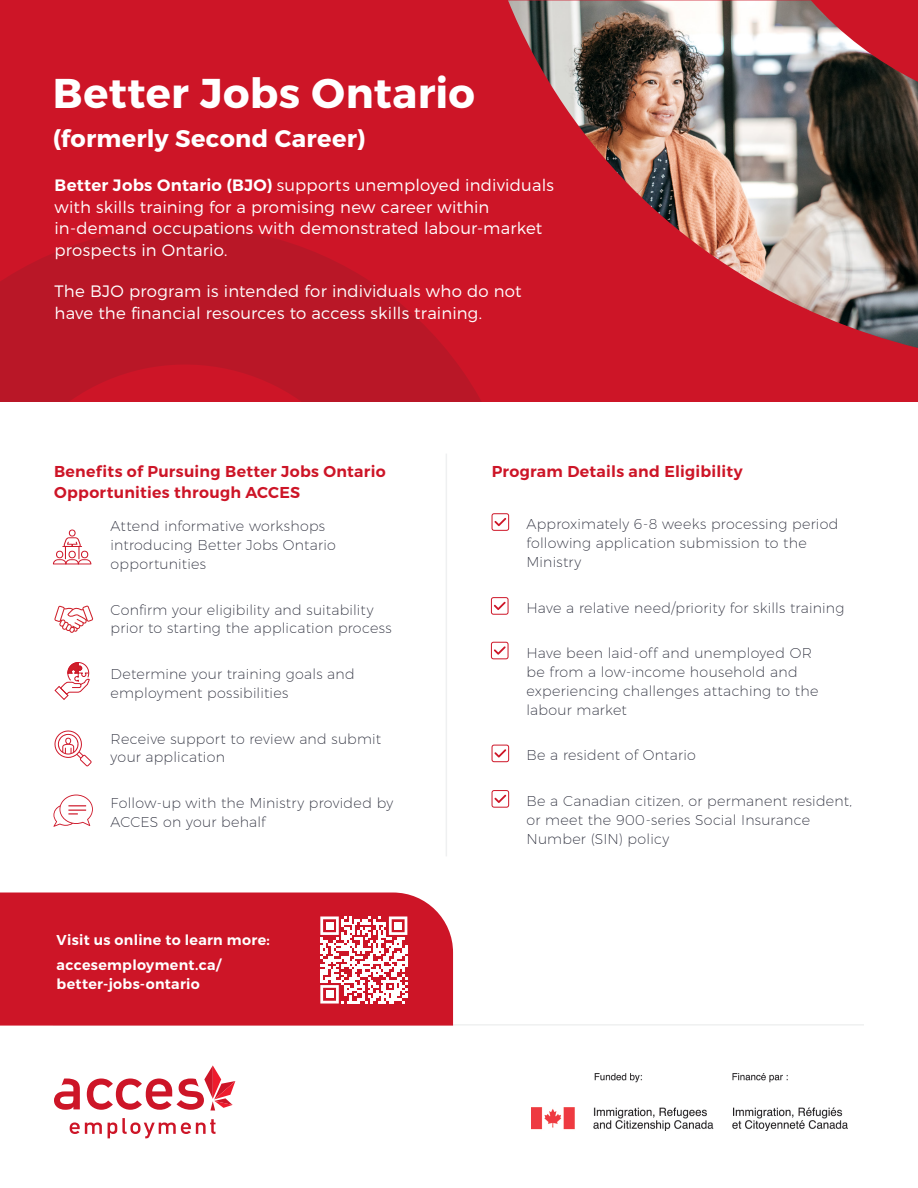
<style>
.page{position:relative;width:918px;height:1188px;background:#fff}
.page>*{position:absolute;margin:0;border:0;box-sizing:border-box;transform-origin:0 0}
.t1{font:700 41.55px "Montserrat";letter-spacing:.01em;color:#fff}
.t2{font:700 24px "Montserrat";letter-spacing:.01em;color:#fff}
.Body_Copy{font:300 16.5px/21.5px "Montserrat";letter-spacing:.01em;color:#fff}
.t3{font:600 15.75px/21px "Montserrat";letter-spacing:.015em;color:#cd1527}
.Bullets{font:200 14.25px/18.8px "Montserrat";letter-spacing:.015em;color:#292b39}
.CTA2{font:600 14.25px/18.8px "Montserrat";letter-spacing:.02em;color:#fff}
.s1{font-weight:600}
</style>
<div class="page">
<div style="left:0;top:0;width:918px;height:403px;background:#cd1527"></div>
<svg style="left:0;top:226px;width:526px;height:177px;fill:#b91727"></svg>
<img style="left:508px;top:0;width:410px;height:348px">
<svg style="left:54px;top:1078px;width:26px;height:32px"></svg>
<svg style="left:87px;top:1065px;width:148px;height:46px"></svg>
<svg style="left:70px;top:1122px;width:32px;height:12px"></svg>
<svg style="left:108px;top:1118px;width:108px;height:20px"></svg>
<hr style="left:53px;top:1024px;width:811px;height:2px;background:#eff0f1">
<hr style="left:446px;top:454px;width:1px;height:402px;background:#eff0f1">
<svg style="left:492px;top:513px;width:17px;height:18px"></svg>
<svg style="left:491px;top:597px;width:18px;height:18px"></svg>
<svg style="left:491px;top:642px;width:18px;height:17px"></svg>
<svg style="left:53px;top:530px;width:38px;height:34px"></svg>
<div style="left:0;top:893px;width:453px;height:133px;background:#cd1527"></div>
<svg style="left:54px;top:662px;width:36px;height:38px"></svg>
<svg style="left:54px;top:730px;width:38px;height:36px"></svg>
<svg style="left:492px;top:745px;width:17px;height:17px"></svg>
<img style="left:532px;top:1073px;width:315px;height:58px">
<svg style="left:492px;top:790px;width:17px;height:18px"></svg>
<svg style="left:54px;top:606px;width:39px;height:27px"></svg>
<svg style="left:53px;top:795px;width:40px;height:32px"></svg>
<svg style="left:320px;top:916px;width:87px;height:88px"></svg>
<div style="left:326px;top:922px;width:8px;height:8px;background:#fff"></div>
<div style="left:394px;top:922px;width:8px;height:8px;background:#fff"></div>
<div style="left:326px;top:990px;width:8px;height:8px;background:#fff"></div>
<h1 class="t1" style="left:53px;top:67px;width:424px">Better Jobs Ontario</h1>
<h1 class="t2" style="left:53px;top:123px;width:314px">(formerly Second Career)</h1>
<p class="Body_Copy" style="left:55px;top:175px;width:501px"><span class="s1">Better Jobs Ontario (BJO)</span> supports unemployed individuals with skills training for a promising new career within in-demand occupations with demonstrated labour-market prospects in Ontario.</p>
<p class="Body_Copy" style="left:55px;top:281px;width:469px">The BJO program is intended for individuals who do not have the financial resources to access skills training.</p>
<h2 class="t3" style="left:54px;top:461px;width:333px">Benefits of Pursuing Better Jobs Ontario<br>Opportunities through ACCES</h2>
<p class="Bullets" style="left:111px;top:517px;width:227px">Attend informative workshops introducing Better Jobs Ontario opportunities</p>
<p class="Bullets" style="left:111px;top:600px;width:283px">Confirm your eligibility and suitability prior to starting the application process</p>
<p class="Bullets" style="left:111px;top:664px;width:246px">Determine your training goals and employment possibilities</p>
<p class="Bullets" style="left:111px;top:729px;width:272px">Receive support to review and submit your application</p>
<p class="Bullets" style="left:111px;top:793px;width:284px">Follow-up with the Ministry provided by<br>ACCES on your behalf</p>
<p class="CTA2" style="left:57px;top:930px;width:215px">Visit us online to learn more:</p>
<p class="CTA2" style="left:57px;top:956px;width:166px">accesemployment.ca/ better-jobs-ontario</p>
<h2 class="t3" style="left:492px;top:461px;width:252px">Program Details and Eligibility</h2>
<p class="Bullets" style="left:526px;top:515px;width:314px">Approximately 6-8 weeks processing period following application submission to the<br>Ministry</p>
<p class="Bullets" style="left:526px;top:598px;width:319px">Have a relative need/priority for skills training</p>
<p class="Bullets" style="left:526px;top:644px;width:293px">Have been laid-off and unemployed OR be from a low-income household and experiencing challenges attaching to the labour market</p>
<p class="Bullets" style="left:526px;top:746px;width:171px">Be a resident of Ontario</p>
<p class="Bullets" style="left:526px;top:791px;width:327px">Be a Canadian citizen, or permanent resident, or meet the 900-series Social Insurance<br>Number (SIN) policy</p>
</div>
